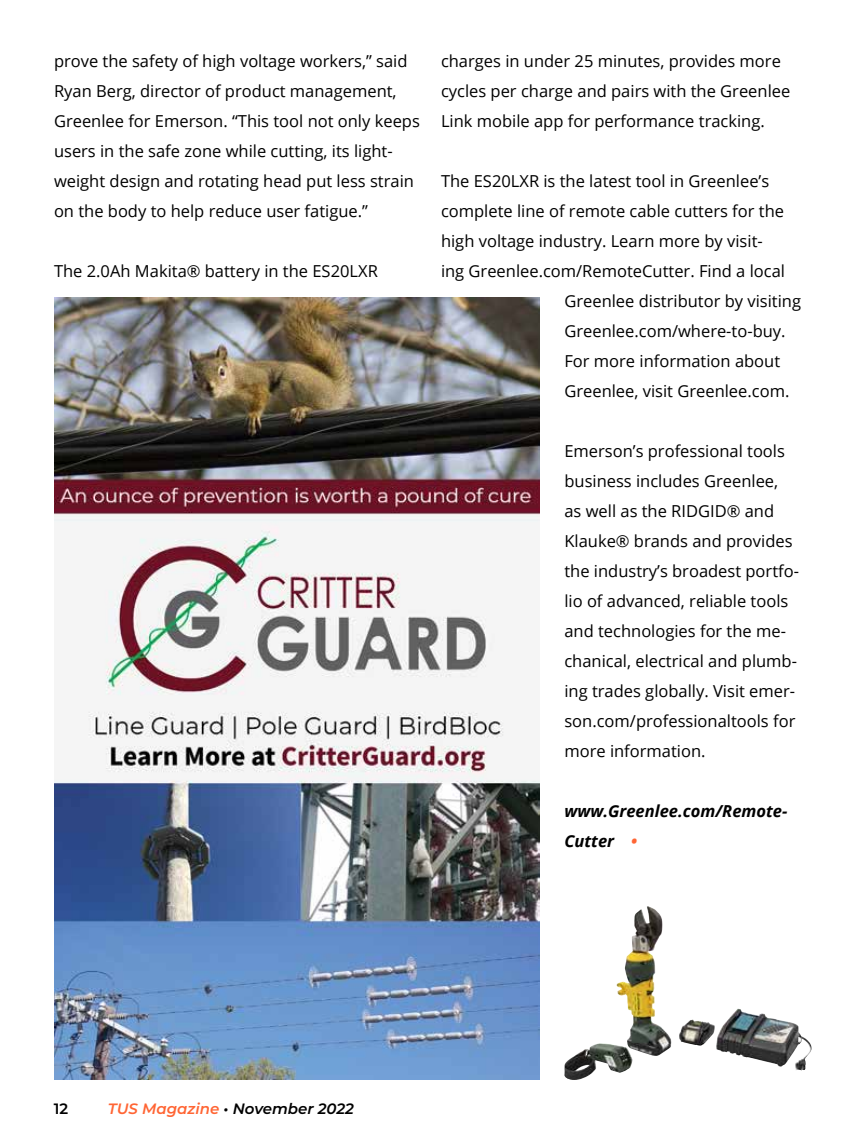
<style>
.page{position:relative;width:864px;height:1134px;background:#fff}
.page>*{position:absolute;margin:0;border:0;box-sizing:border-box;transform-origin:0 0}
.t1{font:16.5px/30px "Open Sans";color:#000}
.t2{font:italic 700 16.5px/30px "Open Sans";color:#000}
.t3{font:italic 600 15px "Montserrat";color:#000}
.t4{font:600 15px "Montserrat";color:#000}
.s1{color:#ff6534}
</style>
<div class="page">
<img style="left:54px;top:297px;width:486px;height:783px">
<img style="left:617px;top:906px;width:51px;height:150px">
<p class="t1" style="left:54px;top:45px;width:367px">prove the safety of high voltage workers,” said Ryan Berg, director of product management, Greenlee for Emerson. “This tool not only keeps users in the safe zone while cutting, its light&shy;weight design and rotating head put less strain on the body to help reduce user fatigue.”</p>
<p class="t1" style="left:54px;top:255px;width:325px">The 2.0Ah Makita® battery in the ES20LXR</p>
<p class="t1" style="left:441px;top:45px;width:351px">charges in under 25 minutes, provides more cycles per charge and pairs with the Greenlee<br>Link mobile app for performance tracking.</p>
<p class="t1" style="left:441px;top:165px;width:330px">The ES20LXR is the latest tool in Greenlee’s</p>
<p class="t1" style="left:441px;top:195px;width:345px">complete line of remote cable cutters for the</p>
<p class="t1" style="left:441px;top:225px;width:323px">high voltage industry. Learn more by visit-</p>
<p class="t1" style="left:441px;top:255px;width:346px">ing Greenlee.com/RemoteCutter. Find a local</p>
<p class="t1" style="left:564px;top:285px;width:238px">Greenlee distributor by visiting</p>
<p class="t1" style="left:564px;top:315px;width:223px">Greenlee.com/where-to-buy.</p>
<p class="t1" style="left:564px;top:345px;width:217px">For more information about</p>
<p class="t1" style="left:564px;top:375px;width:227px">Greenlee, visit Greenlee.com.</p>
<p class="t1" style="left:564px;top:435px;width:236px">Emerson’s professional tools business includes Greenlee, as well as the RIDGID® and<br>Klauke® brands and provides the industry’s broadest portfo&shy;lio of advanced, reliable tools and technologies for the me&shy;chanical, electrical and plumb&shy;ing trades globally. Visit emer&shy;son.com/professionaltools for more information.</p>
<p class="t2" style="left:564px;top:795px;width:224px">www.Greenlee.com/Remote-<br>Cutter <span class="s1">•</span></p>
<p class="t4" style="left:54px;top:1098px;width:16px">12</p>
<p class="t3" style="left:108px;top:1098px;width:248px"><span class="s1">TUS Magazine</span> • November 2022</p>
</div>
